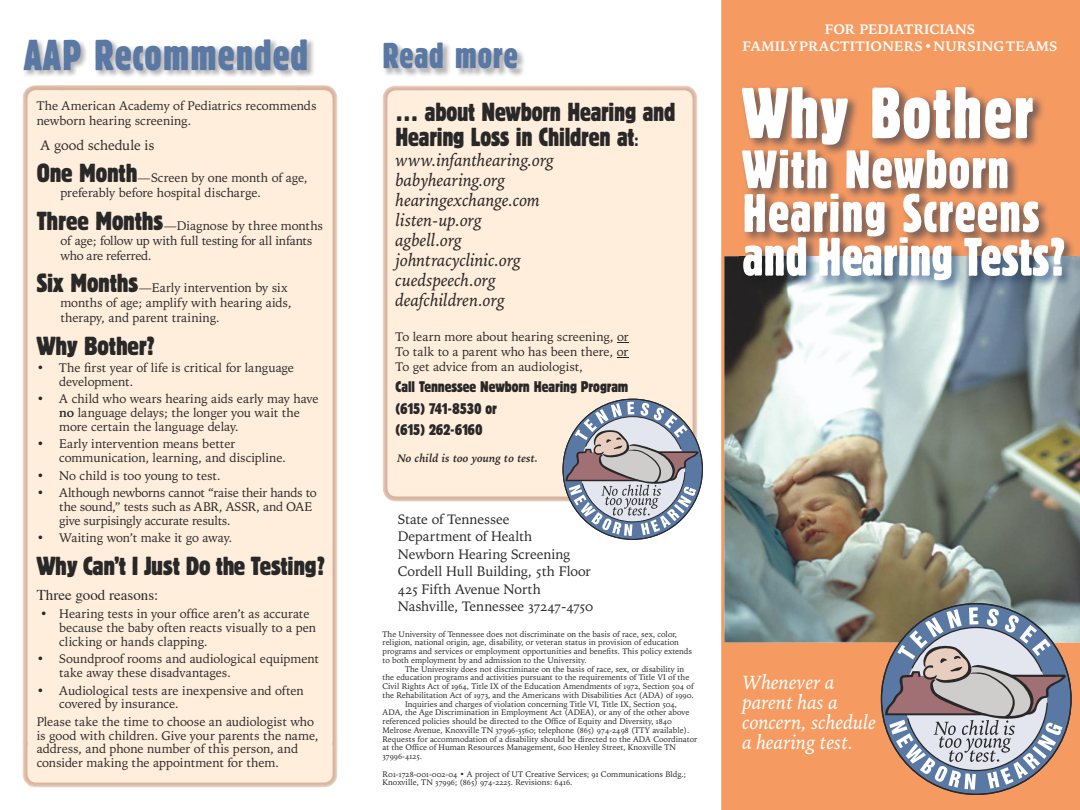
<style>
.page{position:relative;width:1080px;height:810px;background:#fff}
.page>*{position:absolute;margin:0;border:0;box-sizing:border-box;transform-origin:0 0}
.t1{font:75px "Block D Regu Extr Cond";letter-spacing:.02em;color:#fff}
.t2{font:56.25px/43.8px "Block D Regu Extr Cond";letter-spacing:.02em;color:#fff}
.t3{font:45px "Block D Regu Extr Cond";letter-spacing:.02em;color:#5978a4}
.t4{font:37.5px "Block D Regu Extr Cond";letter-spacing:.02em;color:#5978a4}
.t5{font:condensed 27.5px/25px "Block T";letter-spacing:-.01em;color:#292828;scale:.95 1}
.t6{font:condensed 27.5px "Block T";letter-spacing:-.01em;color:#292828}
.t7{font:italic 20px/20px "Iowan Old Style OSFBT";color:#fff}
.t8{font:italic 17.5px/20px "Iowan Old Style OSFBT";letter-spacing:-.005em;color:#292828}
.t9{font:condensed 16.25px/21.2px "Block T";letter-spacing:-.005em;color:#292828}
.t10{font:15px "Times";color:#292828}
.t11{font:13.75px/17.5px "Iowan Old Style OSFBT";letter-spacing:-.005em;color:#292828}
.t12{font:700 13.75px/16.5px "Iowan Old Style OSFBT";letter-spacing:.02em;color:#fff;text-align:center}
.t13{font:12.5px/13.8px "Iowan Old Style OSFBT";letter-spacing:-.005em;color:#292828}
.t14{font:italic 700 11.25px "Iowan Old Style BT";color:#292828}
.t15{font:8.12px/8.8px "Iowan Old Style OSFBT";color:#292828}
.s1{font-family:"Block T";font-stretch:condensed;font-size:27.5px}
.s2{font-family:"Iowan Old Style BT";font-weight:700}
.s3{font-size:16.25px}
</style>
<div class="page">
<div style="left:721px;top:0;width:359px;height:810px;background:#f59b62"></div>
<div style="left:382px;top:85px;width:316px;height:417px;background:#ffeedc"></div>
<img style="left:22px;top:743px;width:316px;height:45px">
<img style="left:22px;top:85px;width:40px;height:660px">
<img style="left:298px;top:85px;width:40px;height:660px">
<svg style="left:617px;top:342px;width:12px;height:1px"></svg>
<img style="left:384px;top:43px;width:140px;height:33px">
<svg style="left:562px;top:398px;width:141px;height:142px"></svg>
<img style="left:25px;top:40px;width:289px;height:37px">
<img style="left:724px;top:256px;width:356px;height:386px">
<svg style="left:881px;top:603px;width:191px;height:192px;background:#b0886c"></svg>
<svg style="left:885px;top:607px;width:181px;height:183px;background:#a7a3a9"></svg>
<img style="left:739px;top:85px;width:337px;height:208px">
<h3 class="t3" style="left:24px;top:32px;width:286px">AAP Recommended</h3>
<p class="t13" style="left:37px;top:98px;width:281px;line-height:15px">The American Academy of Pediatrics recommends newborn hearing screening.</p>
<p class="t11" style="left:41px;top:136px;width:116px">A good schedule is</p>
<p class="t13" style="left:60px;top:170px;width:249px;line-height:15px;text-indent:-24px"><span class="s1">One Month</span>—Screen by one month of age, preferably before hospital discharge.</p>
<p class="t13" style="left:60px;top:218px;width:264px;line-height:15px;text-indent:-24px"><span class="s1">Three Months</span>—Diagnose by three months of age; follow up with full testing for all infants who are referred.</p>
<p class="t13" style="left:60px;top:280px;width:233px;line-height:15px;text-indent:-24px"><span class="s1">Six Months</span>—Early intervention by six months of age; amplify with hearing aids, therapy, and parent training.</p>
<h3 class="t6" style="left:37px;top:331px;width:120px">Why Bother?</h3>
<p class="t13" style="left:59px;top:361px;width:236px;text-indent:-22px">• The first year of life is critical for language development.</p>
<p class="t13" style="left:59px;top:392px;width:261px;text-indent:-22px">• A child who wears hearing aids early may have <span class="s2">no</span> language delays; the longer you wait the more certain the language delay.</p>
<p class="t13" style="left:59px;top:437px;width:228px;text-indent:-22px">• Early intervention means better communication, learning, and discipline.</p>
<p class="t13" style="left:37px;top:468px;width:185px">• No child is too young to test.</p>
<p class="t13" style="left:59px;top:486px;width:259px;text-indent:-22px">• Although newborns cannot “raise their hands to the sound,” tests such as ABR, ASSR, and OAE give surpisingly accurate results.</p>
<p class="t13" style="left:37px;top:531px;width:197px">• Waiting won’t make it go away.</p>
<h3 class="t6" style="left:37px;top:551px;width:290px">Why Can’t I Just Do the Testing?</h3>
<p class="t10" style="left:37px;top:585px;width:123px">Three good reasons:</p>
<p class="t13" style="left:59px;top:607px;width:258px;text-indent:-19px">• Hearing tests in your office aren’t as accurate because the baby often reacts visually to a pen clicking or hands clapping.</p>
<p class="t13" style="left:59px;top:652px;width:261px;text-indent:-22px">• Soundproof rooms and audiological equipment take away these disadvantages.</p>
<p class="t13" style="left:59px;top:683px;width:246px;text-indent:-22px">• Audiological tests are inexpensive and often covered by insurance.</p>
<p class="t13" style="left:37px;top:715px;width:284px">Please take the time to choose an audiologist who is good with children. Give your parents the name, address, and phone number of this person, and consider making the appointment for them.</p>
<h3 class="t4" style="left:382px;top:37px;width:137px">Read more</h3>
<h3 class="t5" style="left:396px;top:99px;width:296px">… about Newborn Hearing and<br>Hearing Loss in Children at<span class="s3">:</span></h3>
<h3 class="t8" style="left:396px;top:150px;width:160px">www.infanthearing.org babyhearing.org hearingexchange.com listen-up.org<br>agbell.org johntracyclinic.org cuedspeech.org deafchildren.org</h3>
<p class="t13" style="left:396px;top:329px;width:235px;line-height:15px;text-align:justify">To learn more about hearing screening, or To talk to a parent who has been there, or To get advice from an audiologist,</p>
<h3 class="t9" style="left:396px;top:376px;width:234px">Call Tennessee Newborn Hearing Program (615) 741-8530 or<br>(615) 262-6160</h3>
<p class="t14" style="left:398px;top:452px;width:142px">No child is too young to test.</p>
<p class="t11" style="left:398px;top:510px;width:197px">State of Tennessee<br>Department of Health<br>Newborn Hearing Screening<br>Cordell Hull Building, 5th Floor<br>425 Fifth Avenue North<br>Nashville, Tennessee 37247-4750</p>
<p class="t15" style="left:382px;top:629px;width:311px">The University of Tennessee does not discriminate on the basis of race, sex, color, religion, national origin, age, disability, or veteran status in provision of education programs and services or employment opportunities and benefits. This policy extends to both employment by and admission to the University.</p>
<p class="t15" style="left:405px;top:664px;width:281px">The University does not discriminate on the basis of race, sex, or disability in</p>
<p class="t15" style="left:382px;top:673px;width:308px">the education programs and activities pursuant to the requirements of Title VI of the</p>
<p class="t15" style="left:382px;top:682px;width:313px">Civil Rights Act of 1964, Title IX of the Education Amendments of 1972, Section 504 of</p>
<p class="t15" style="left:382px;top:691px;width:313px">the Rehabilitation Act of 1973, and the Americans with Disabilities Act (ADA) of 1990.</p>
<p class="t15" style="left:405px;top:699px;width:274px">Inquiries and charges of violation concerning Title VI, Title IX, Section 504,</p>
<p class="t15" style="left:382px;top:708px;width:308px">ADA, the Age Discrimination in Employment Act (ADEA), or any of the other above</p>
<p class="t15" style="left:382px;top:717px;width:291px">referenced policies should be directed to the Office of Equity and Diversity, 1840</p>
<p class="t15" style="left:382px;top:726px;width:308px">Melrose Avenue, Knoxville TN 37996-3560; telephone (865) 974-2498 (TTY available).</p>
<p class="t15" style="left:382px;top:734px;width:316px">Requests for accommodation of a disability should be directed to the ADA Coordinator</p>
<p class="t15" style="left:382px;top:743px;width:295px">at the Office of Human Resources Management, 600 Henley Street, Knoxville TN</p>
<p class="t15" style="left:382px;top:752px;width:41px">37996-4125.</p>
<p class="t15" style="left:382px;top:769px;width:305px">R01-1728-001-002-04 • A project of UT Creative Services; 91 Communications Bldg.;<br>Knoxville, TN 37996; (865) 974-2225. Revisions: 6416.</p>
<p class="t12" style="left:742px;top:21px;width:317px">FOR PEDIATRICIANS<br>FAMILY PRACTITIONERS • NURSING TEAMS</p>
<h1 class="t1" style="left:742px;top:75px;width:292px">Why Bother</h1>
<h2 class="t2" style="left:742px;top:147px;width:325px">With Newborn<br>Hearing Screens and Hearing Tests?</h2>
<h3 class="t7" style="left:742px;top:672px;width:135px">Whenever a parent has a concern, schedule a hearing test.</h3>
</div>
